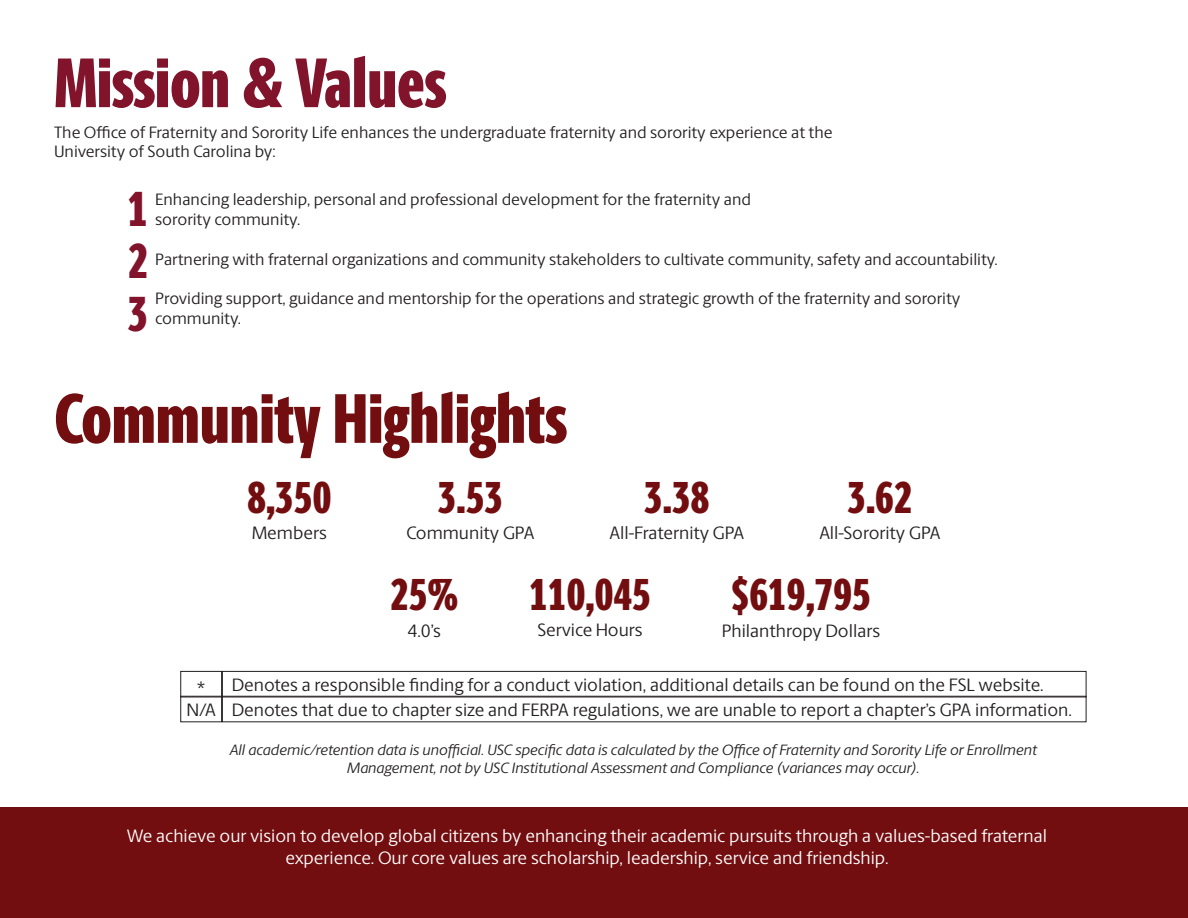
<style>
.page{position:relative;width:1188px;height:918px;background:#fff}
.page>*{position:absolute;margin:0;border:0;box-sizing:border-box;transform-origin:0 0}
.t1{font:800 70.5px "Berlingske Sans X Cn";color:#730e10}
.t2{font:800 70.5px "Berlingske Sans X Cn";letter-spacing:-.005em;color:#81132b}
.t3{font:800 49.5px "Berlingske Sans X Cn";color:#81132b}
.t4{font:800 45px "Berlingske Sans X Cn";color:#730e10}
.t5{font:18px "Berlingske Sans";color:#231f20}
.t6{font:18px "Berlingske Sans";color:#fff}
.t7{font:16.5px/19.8px "Berlingske Sans";color:#231f20}
.t8{font:italic 15px "Berlingske Sans";color:#231f20}
</style>
<div class="page">
<div style="left:0;top:808px;width:1188px;height:110px;background:#730e10"></div>
<div style="left:222px;top:671px;width:864px;height:26px;border:1px solid #231f20"></div>
<div style="left:180px;top:671px;width:42px;height:26px;border:1px solid #231f20"></div>
<div style="left:180px;top:696px;width:42px;height:26px;border:1px solid #231f20"></div>
<div style="left:222px;top:696px;width:864px;height:26px;border:1px solid #231f20"></div>
<p class="t2" style="left:54px;top:30px;width:394px">Mission &amp; Values</p>
<p class="t7" style="left:54px;top:121px;width:780px">The Office of Fraternity and Sorority Life enhances the undergraduate fraternity and sorority experience at the</p>
<p class="t7" style="left:54px;top:141px;width:223px">University of South Carolina by:</p>
<p class="t3" style="left:128px;top:172px;width:22px">1</p>
<p class="t3" style="left:128px;top:224px;width:22px">2</p>
<p class="t3" style="left:128px;top:277px;width:22px">3</p>
<p class="t7" style="left:155px;top:189px;width:597px">Enhancing leadership, personal and professional development for the fraternity and</p>
<p class="t7" style="left:155px;top:209px;width:147px">sorority community.</p>
<p class="t7" style="left:155px;top:248px;width:844px">Partnering with fraternal organizations and community stakeholders to cultivate community, safety and accountability.</p>
<p class="t7" style="left:155px;top:288px;width:807px">Providing support, guidance and mentorship for the operations and strategic growth of the fraternity and sorority community.</p>
<p class="t1" style="left:54px;top:366px;width:515px">Community Highlights</p>
<p class="t4" style="left:247px;top:464px;width:85px">8,350</p>
<p class="t4" style="left:438px;top:464px;width:67px">3.53</p>
<p class="t4" style="left:644px;top:464px;width:67px">3.38</p>
<p class="t4" style="left:847px;top:464px;width:67px">3.62</p>
<p class="t5" style="left:252px;top:520px;width:77px">Members</p>
<p class="t5" style="left:406px;top:520px;width:130px">Community GPA</p>
<p class="t5" style="left:610px;top:520px;width:136px">All-Fraternity GPA</p>
<p class="t5" style="left:819px;top:520px;width:123px">All-Sorority GPA</p>
<p class="t4" style="left:390px;top:561px;width:70px">25%</p>
<p class="t5" style="left:407px;top:618px;width:35px">4.0’s</p>
<p class="t4" style="left:529px;top:561px;width:123px">110,045</p>
<p class="t5" style="left:537px;top:618px;width:107px">Service Hours</p>
<p class="t4" style="left:731px;top:561px;width:141px">$619,795</p>
<p class="t5" style="left:722px;top:618px;width:160px">Philanthropy Dollars</p>
<p class="t5" style="left:197px;top:675px;width:9px">*</p>
<p class="t5" style="left:232px;top:672px;width:813px">Denotes a responsible finding for a conduct violation, additional details can be found on the FSL website.</p>
<p class="t5" style="left:187px;top:697px;width:31px">N/A</p>
<p class="t5" style="left:232px;top:697px;width:842px">Denotes that due to chapter size and FERPA regulations, we are unable to report a chapter’s GPA information.</p>
<p class="t8" style="left:230px;top:739px;width:809px">All academic/retention data is unofficial. USC specific data is calculated by the Office of Fraternity and Sorority Life or Enrollment</p>
<p class="t8" style="left:347px;top:757px;width:574px">Management, not by USC Institutional Assessment and Compliance (variances may occur).</p>
<p class="t6" style="left:127px;top:824px;width:922px">We achieve our vision to develop global citizens by enhancing their academic pursuits through a values-based fraternal</p>
<p class="t6" style="left:285px;top:845px;width:605px">experience. Our core values are scholarship, leadership, service and friendship.</p>
</div>
